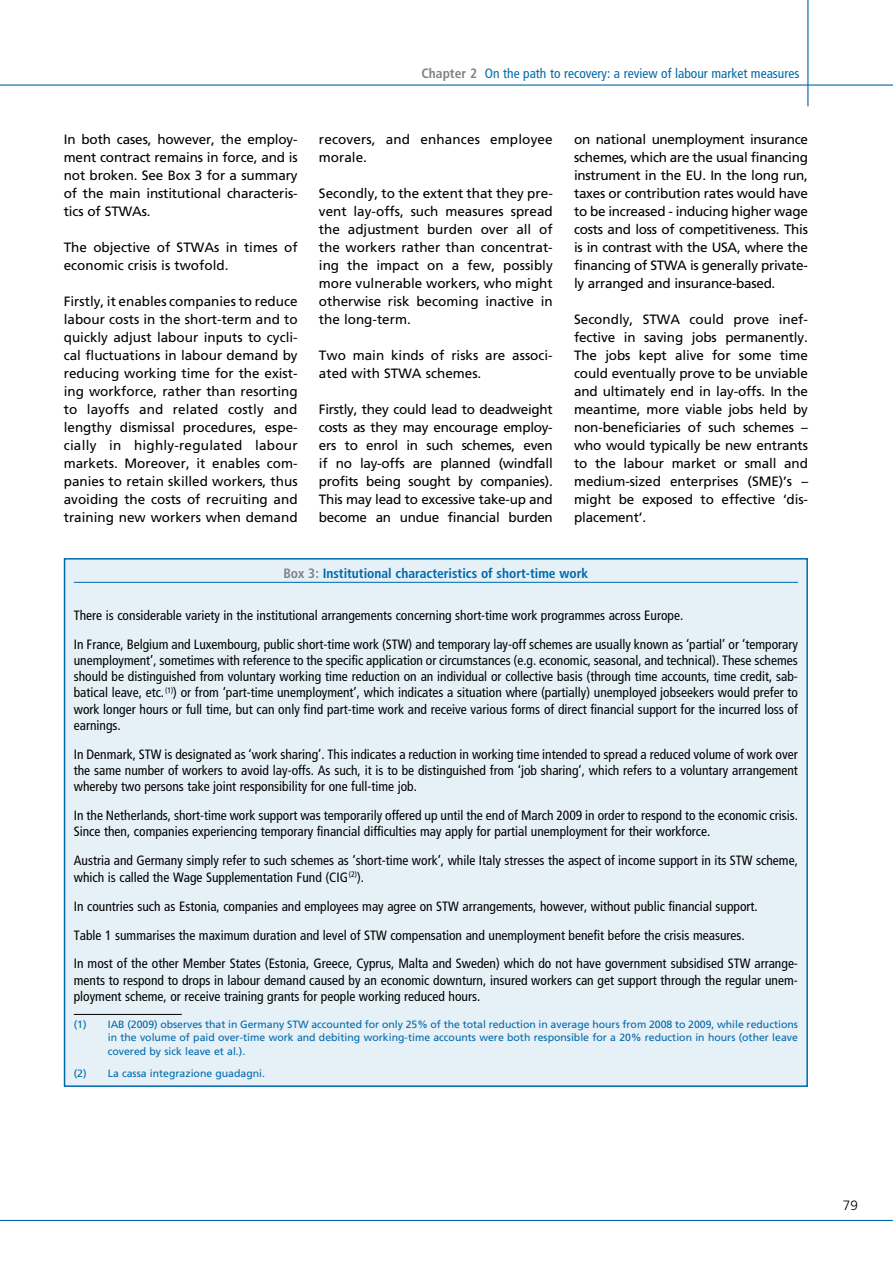
<style>
.page{position:relative;width:893px;height:1263px;background:#fff}
.page>*{position:absolute;margin:0;border:0;box-sizing:border-box;transform-origin:0 0}
.t1{font:condensed 13.5px/16.2px "Frutiger";color:#000}
.t2{font:13.5px/18px "Frutiger";color:#000;text-align:justify}
.t3{font:condensed 13.5px "Frutiger";color:#0069aa}
.t4{font:700 condensed 13.5px "Frutiger";color:#0069aa}
.t5{font:300 13.5px "Frutiger";color:#000}
.t6{font:10.5px/13.5px "Frutiger";color:#0069aa;text-align:justify}
.s1{font-weight:700;color:#808285}
.s2{color:#808285}
</style>
<div class="page">
<hr style="left:0;top:84px;width:893px;height:2px;background:#0069aa">
<hr style="left:0;top:1220px;width:893px;height:1px;background:#0069aa">
<hr style="left:807px;top:0;width:1px;height:106px;background:#0069aa">
<div style="left:65px;top:559px;width:742px;height:527px;background:#e6f0f7"></div>
<hr style="left:74px;top:582px;width:724px;height:1px;background:#0069aa">
<hr style="left:74px;top:1014px;width:108px;height:1px;background:#000">
<p class="t2" style="left:64px;top:130px;width:235px">In both cases, however, the employ&shy;ment contract remains in force, and is not broken. See Box 3 for a summary of the main institutional characteris&shy;tics of STWAs.</p>
<p class="t2" style="left:64px;top:238px;width:235px">The objective of STWAs in times of economic crisis is twofold.</p>
<p class="t2" style="left:64px;top:292px;width:235px">Firstly, it enables companies to reduce labour costs in the short-term and to quickly adjust labour inputs to cycli&shy;cal fluctuations in labour demand by reducing working time for the exist&shy;ing workforce, rather than resorting to layoffs and related costly and lengthy dismissal procedures, espe&shy;cially in highly-regulated labour markets. Moreover, it enables com&shy;panies to retain skilled workers, thus avoiding the costs of recruiting and training new workers when demand</p>
<p class="t3" style="left:421px;top:66px;width:379px"><span class="s1">Chapter 2</span> On the path to recovery: a review of labour market measures</p>
<p class="t2" style="left:319px;top:130px;width:235px">recovers, and enhances employee morale.</p>
<p class="t2" style="left:319px;top:184px;width:235px">Secondly, to the extent that they pre&shy;vent lay-offs, such measures spread the adjustment burden over all of the workers rather than concentrat&shy;ing the impact on a few, possibly more vulnerable workers, who might otherwise risk becoming inactive in the long-term.</p>
<p class="t2" style="left:319px;top:346px;width:235px">Two main kinds of risks are associ&shy;ated with STWA schemes.</p>
<p class="t2" style="left:319px;top:400px;width:235px">Firstly, they could lead to deadweight costs as they may encourage employ&shy;ers to enrol in such schemes, even if no lay-offs are planned (windfall profits being sought by companies).<br>This may lead to excessive take-up and become an undue financial burden</p>
<p class="t2" style="left:574px;top:130px;width:235px">on national unemployment insurance schemes, which are the usual financing instrument in the EU. In the long run, taxes or contribution rates would have to be increased - inducing higher wage costs and loss of competitiveness. This is in contrast with the USA, where the financing of STWA is generally private&shy;ly arranged and insurance-based.</p>
<p class="t2" style="left:574px;top:310px;width:236px">Secondly, STWA could prove inef&shy;fective in saving jobs permanently.<br>The jobs kept alive for some time could eventually prove to be unviable and ultimately end in lay-offs. In the meantime, more viable jobs held by non-beneficiaries of such schemes – who would typically be new entrants to the labour market or small and medium-sized enterprises (SME)’s – might be exposed to effective ‘dis&shy;placement’.</p>
<p class="t4" style="left:283px;top:565px;width:306px"><span class="s2">Box 3:</span> Institutional characteristics of short-time work</p>
<p class="t1" style="left:74px;top:601px;width:726px;line-height:29px">There is considerable variety in the institutional arrangements concerning short-time work programmes across Europe.<br>In France, Belgium and Luxembourg, public short-time work (STW) and temporary lay-off schemes are usually known as ‘partial’ or ‘temporary</p>
<p class="t1" style="left:74px;top:652px;width:726px;text-align:justify">unemployment’, sometimes with reference to the specific application or circumstances (e.g. economic, seasonal, and technical). These schemes should be distinguished from voluntary working time reduction on an individual or collective basis (through time accounts, time credit, sab&shy;batical leave, etc.<sup>(1)</sup>) or from ‘part-time unemployment’, which indicates a situation where (partially) unemployed jobseekers would prefer to work longer hours or full time, but can only find part-time work and receive various forms of direct financial support for the incurred loss of earnings.</p>
<p class="t1" style="left:74px;top:746px;width:726px;text-align:justify">In Denmark, STW is designated as ‘work sharing’. This indicates a reduction in working time intended to spread a reduced volume of work over the same number of workers to avoid lay-offs. As such, it is to be distinguished from ‘job sharing’, which refers to a voluntary arrangement whereby two persons take joint responsibility for one full-time job.</p>
<p class="t1" style="left:74px;top:807px;width:726px">In the Netherlands, short-time work support was temporarily offered up until the end of March 2009 in order to respond to the economic crisis.<br>Since then, companies experiencing temporary financial difficulties may apply for partial unemployment for their workforce.</p>
<p class="t1" style="left:74px;top:853px;width:726px">Austria and Germany simply refer to such schemes as ‘short-time work’, while Italy stresses the aspect of income support in its STW scheme, which is called the Wage Supplementation Fund (CIG<sup>(2)</sup>).</p>
<p class="t1" style="left:74px;top:891px;width:726px;line-height:29px">In countries such as Estonia, companies and employees may agree on STW arrangements, however, without public financial support.<br>Table 1 summarises the maximum duration and level of STW compensation and unemployment benefit before the crisis measures.<br>In most of the other Member States (Estonia, Greece, Cyprus, Malta and Sweden) which do not have government subsidised STW arrange-</p>
<p class="t1" style="left:74px;top:972px;width:725px">ments to respond to drops in labour demand caused by an economic downturn, insured workers can get support through the regular unem&shy;ployment scheme, or receive training grants for people working reduced hours.</p>
<p class="t6" style="left:108px;top:1017px;width:692px;text-indent:-34px">(1) IAB (2009) observes that in Germany STW accounted for only 25% of the total reduction in average hours from 2008 to 2009, while reductions in the volume of paid over-time work and debiting working-time accounts were both responsible for a 20% reduction in hours (other leave covered by sick leave et al.).</p>
<p class="t6" style="left:74px;top:1066px;width:193px">(2) La cassa integrazione guadagni.</p>
<p class="t5" style="left:843px;top:1197px;width:17px">79</p>
</div>
